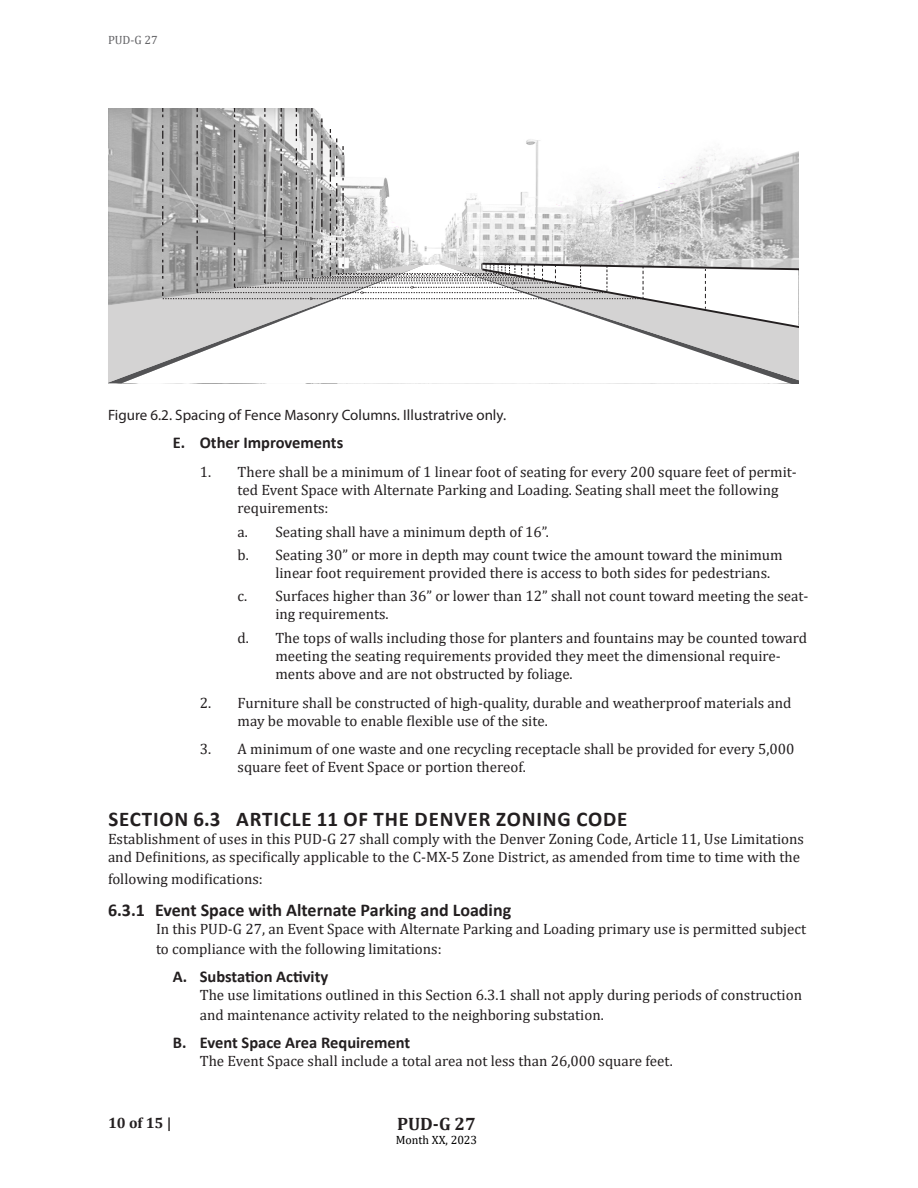
<style>
.page{position:relative;width:918px;height:1188px;background:#fff}
.page>*{position:absolute;margin:0;border:0;box-sizing:border-box;transform-origin:0 0}
.t1{font:700 21px "Calibri";letter-spacing:.04em;color:#231f20}
.t2{font:700 18px "Calibri";color:#231f20}
.t3{font:700 18px "Cambria";color:#231f20}
.t4{font:700 16.5px "Calibri";color:#231f20}
.body_2{font:15px/18px "Cambria";color:#231f20}
.body_1{font:15px/19.8px "Cambria";color:#231f20}
.t5{font:15px "Myriad Pro";color:#231f20}
.t6{font:700 15px "Cambria";color:#231f20}
.t7{font:12px "Cambria";color:#000}
.t8{font:12px "Cambria";color:#636366}
</style>
<div class="page">
<svg style="left:108px;top:108px;width:690px;height:275px"></svg>
<p class="t8" style="left:108px;top:33px;width:51px">PUD-G 27</p>
<p class="t5" style="left:108px;top:406px;width:400px">Figure 6.2. Spacing of Fence Masonry Columns. Illustratrive only.</p>
<p class="t4" style="left:173px;top:431px;width:172px">E. Other Improvements</p>
<p class="body_2" style="left:238px;top:463px;width:561px;text-indent:-38px">1. There shall be a minimum of 1 linear foot of seating for every 200 square feet of permit&shy;ted Event Space with Alternate Parking and Loading. Seating shall meet the following requirements:</p>
<p class="body_2" style="left:238px;top:522px;width:313px">a. Seating shall have a minimum depth of 16”.</p>
<p class="body_2" style="left:275px;top:546px;width:509px;text-indent:-38px">b. Seating 30” or more in depth may count twice the amount toward the minimum linear foot requirement provided there is access to both sides for pedestrians.</p>
<p class="body_2" style="left:275px;top:587px;width:535px;text-indent:-38px">c. Surfaces higher than 36” or lower than 12” shall not count toward meeting the seat&shy;ing requirements.</p>
<p class="body_2" style="left:275px;top:629px;width:533px;text-indent:-38px">d. The tops of walls including those for planters and fountains may be counted toward meeting the seating requirements provided they meet the dimensional require&shy;ments above and are not obstructed by foliage.</p>
<p class="body_2" style="left:238px;top:693px;width:555px;text-indent:-38px">2. Furniture shall be constructed of high-quality, durable and weatherproof materials and may be movable to enable flexible use of the site.</p>
<p class="body_2" style="left:238px;top:740px;width:558px;text-indent:-38px">3. A minimum of one waste and one recycling receptacle shall be provided for every 5,000 square feet of Event Space or portion thereof.</p>
<p class="t1" style="left:108px;top:805px;width:23px">Section</p>
<p class="t1" style="left:194px;top:805px;width:435px">6.3 ARTICLE 11 OF THE DENVER ZONING CODE</p>
<p class="body_2" style="left:108px;top:830px;width:698px">Establishment of uses in this PUD-G 27 shall comply with the Denver Zoning Code, Article 11, Use Limitations and Definitions, as specifically applicable to the C-MX-5 Zone District, as amended from time to time with the</p>
<p class="body_2" style="left:108px;top:870px;width:156px">following modifications:</p>
<p class="t2" style="left:108px;top:898px;width:405px">6.3.1 Event Space with Alternate Parking and Loading</p>
<p class="body_1" style="left:156px;top:919px;width:652px">In this PUD-G 27, an Event Space with Alternate Parking and Loading primary use is permitted subject to compliance with the following limitations:</p>
<p class="t4" style="left:173px;top:965px;width:157px">A. Substation Activity</p>
<p class="body_2" style="left:200px;top:985px;width:604px;line-height:19.8px">The use limitations outlined in this Section 6.3.1 shall not apply during periods of construction and maintenance activity related to the neighboring substation.</p>
<p class="t4" style="left:173px;top:1031px;width:239px">B. Event Space Area Requirement</p>
<p class="body_2" style="left:200px;top:1052px;width:475px">The Event Space shall include a total area not less than 26,000 square feet.</p>
<p class="t6" style="left:108px;top:1113px;width:65px">10 of 15 |</p>
<p class="t3" style="left:397px;top:1111px;width:80px">PUD-G 27</p>
<p class="t7" style="left:396px;top:1133px;width:83px">Month XX, 2023</p>
</div>
